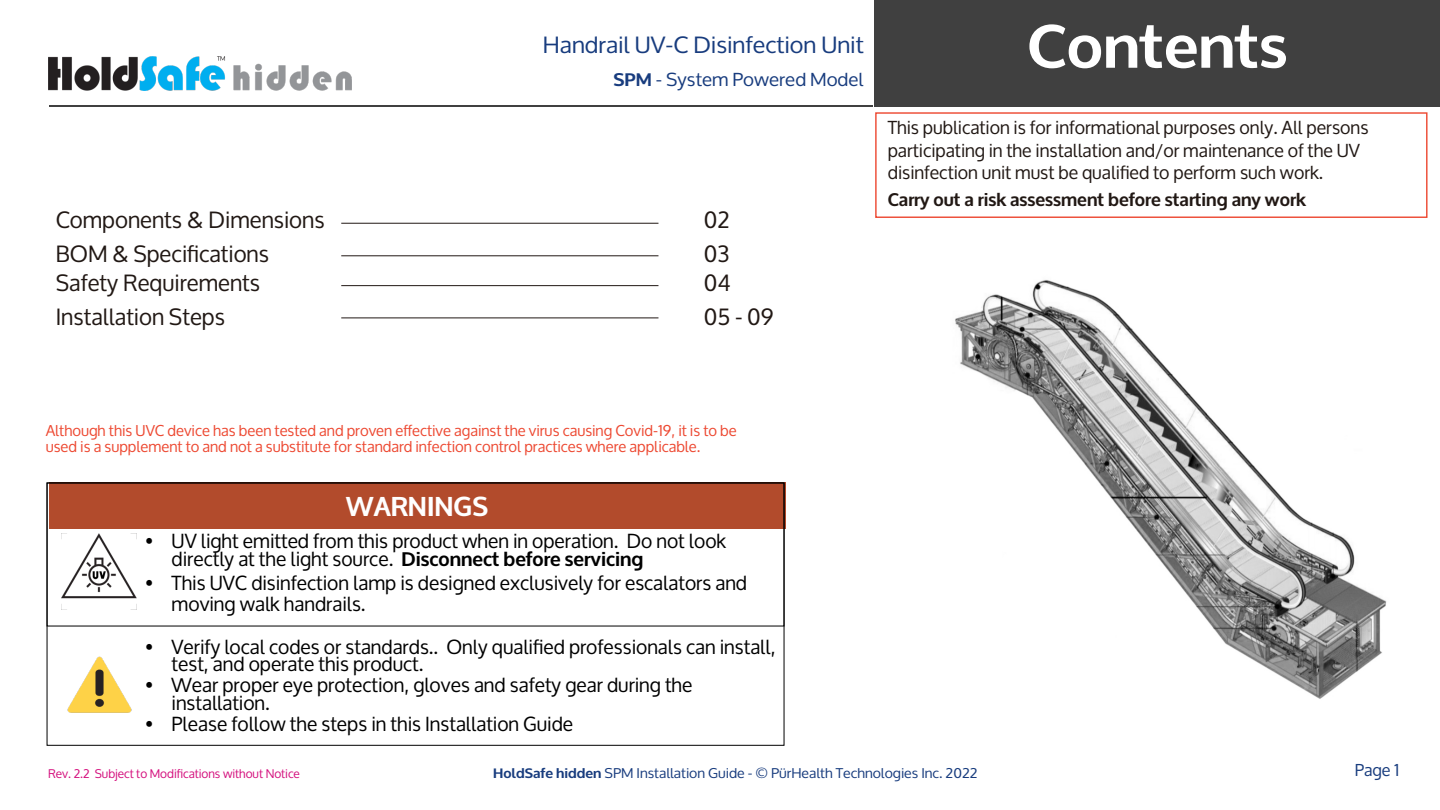
<style>
.page{position:relative;width:1440px;height:810px;background:#fff}
.page>*{position:absolute;margin:0;border:0;box-sizing:border-box;transform-origin:0 0}
.t1{font:700 60.15px "Oxygen";color:#fff;scale:1.05 1}
.t2{font:700 27px "Oxygen";color:#fff}
.t3{font:22.5px "Oxygen";color:#211814}
.t4{font:22.5px "Oxygen";color:#183c7e;scale:1.05 1}
.t5{font:19.5px/17.5px "Oxygen";color:#000}
.t6{font:18px/22.5px "Oxygen";color:#211814}
.t7{font:700 18px "Oxygen";color:#211814}
.t8{font:18px "Oxygen";color:#183c7e;scale:1.05 1}
.t9{font:16.5px "Oxygen";color:#183c7e}
.t10{font:15px/16.5px "Oxygen";color:#ed4932}
.t11{font:13.5px "Oxygen";color:#183c7e;scale:1.05 1}
.t12{font:12px "Oxygen";color:#d40f7d}
.s1{font-weight:700}
</style>
<div class="page">
<img style="left:49px;top:56px;width:303px;height:35px">
<div style="left:874px;top:0;width:566px;height:107px;background:#404040"></div>
<div style="left:49px;top:483px;width:737px;height:46px;background:#b24b2c"></div>
<div style="left:47px;top:483px;width:737px;height:143px;border:1px solid #000"></div>
<hr style="left:341px;top:256px;width:317px;height:1px;background:#211814">
<hr style="left:341px;top:285px;width:317px;height:1px;background:#211814">
<hr style="left:341px;top:223px;width:317px;height:1px;background:#211814">
<hr style="left:341px;top:318px;width:317px;height:1px;background:#211814">
<div style="left:875px;top:112px;width:553px;height:106px;border:1px solid #ed4932"></div>
<img style="left:61px;top:534px;width:75px;height:75px">
<hr style="left:50px;top:105px;width:823px;height:2px;background:#404040">
<img style="left:955px;top:280px;width:432px;height:419px">
<img style="left:67px;top:656px;width:65px;height:57px">
<p class="t4" style="left:543px;top:25px;width:307px">Handrail UV-C Disinfection Unit</p>
<p class="t8" style="left:613px;top:64px;width:240px"><span class="s1">SPM</span> - System Powered Model</p>
<p class="t3" style="left:56px;top:200px;width:270px">Components &amp; Dimensions</p>
<p class="t3" style="left:704px;top:200px;width:27px">02</p>
<p class="t3" style="left:56px;top:235px;width:215px">BOM &amp; Specifications</p>
<p class="t3" style="left:704px;top:235px;width:27px">03</p>
<p class="t3" style="left:56px;top:263px;width:206px">Safety Requirements</p>
<p class="t3" style="left:704px;top:263px;width:28px">04</p>
<p class="t3" style="left:56px;top:298px;width:171px">Installation Steps</p>
<p class="t3" style="left:704px;top:298px;width:71px">05-09</p>
<h1 class="t1" style="left:1027px;top:-6px;width:249px">Contents</h1>
<p class="t6" style="left:888px;top:115px;width:482px">This publication is for informational purposes only. All persons participating in the installation and/or maintenance of the UV disinfection unit must be qualified to perform such work.</p>
<p class="t7" style="left:888px;top:184px;width:420px">Carry out a risk assessment before starting any work</p>
<p class="t10" style="left:46px;top:421px;width:693px">Although this UVC device has been tested and proven effective against the virus causing Covid-19, it is to be used is a supplement to and not a substitute for standard infection control practices where applicable.</p>
<h2 class="t2" style="left:346px;top:483px;width:143px">WARNINGS</h2>
<p class="t5" style="left:172px;top:531px;width:556px;text-indent:-26px">• UV light emitted from this product when in operation. Do not look directly at the light source. <span class="s1">Disconnect before servicing</span></p>
<p class="t5" style="left:172px;top:571px;width:577px;line-height:21px;text-indent:-26px">• This UVC disinfection lamp is designed exclusively for escalators and moving walk handrails.</p>
<p class="t5" style="left:172px;top:636px;width:605px;text-indent:-26px">• Verify local codes or standards.. Only qualified professionals can install, test, and operate this product.</p>
<p class="t5" style="left:172px;top:675px;width:522px;text-indent:-26px">• Wear proper eye protection, gloves and safety gear during the installation.</p>
<p class="t5" style="left:145px;top:713px;width:429px">• Please follow the steps in this Installation Guide</p>
<p class="t12" style="left:48px;top:763px;width:253px">Rev. 2.2 Subject to Modifications without Notice</p>
<p class="t11" style="left:493px;top:761px;width:463px"><span class="s1">HoldSafe hidden</span> SPM Installation Guide - © PürHealth Technologies Inc. 2022</p>
<p class="t9" style="left:1355px;top:755px;width:46px">Page 1</p>
</div>
